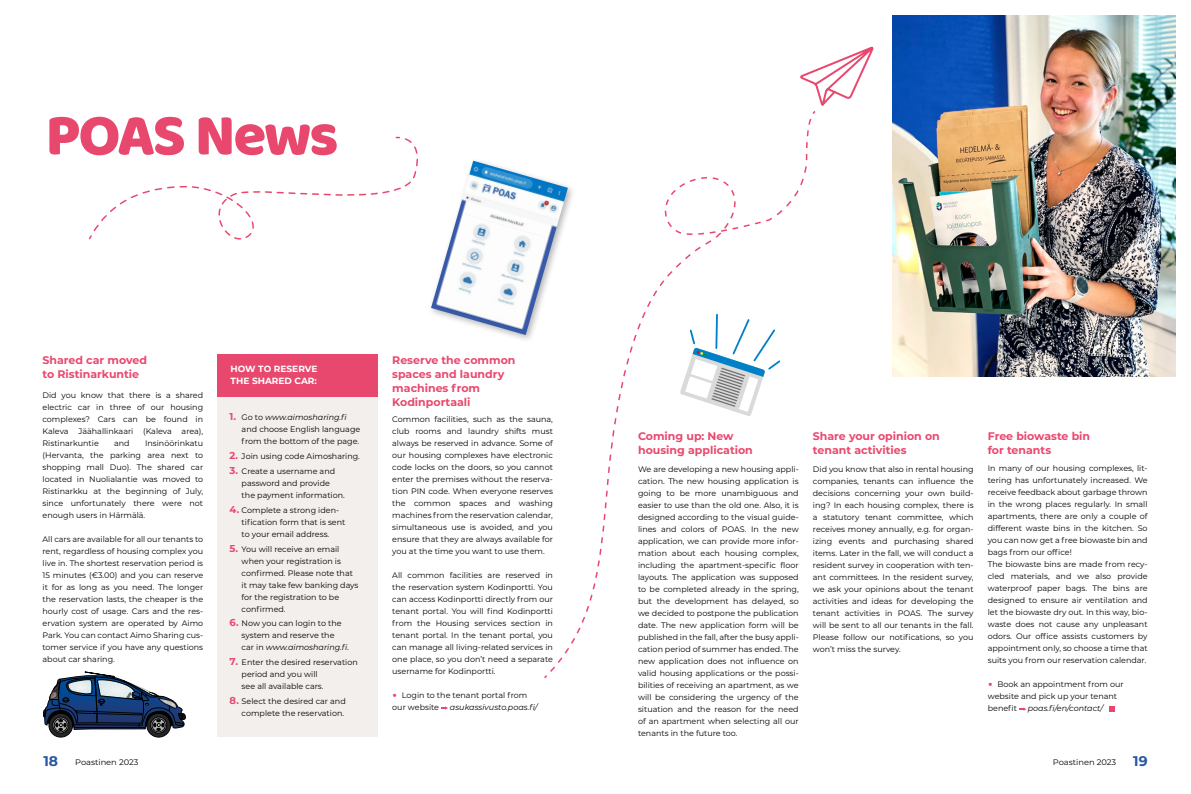
<style>
.page{position:relative;width:1191px;height:794px;background:#fff}
.page>*{position:absolute;margin:0;border:0;box-sizing:border-box;transform-origin:0 0}
.t1{font:60px "Baloo Bhaijaan";letter-spacing:-.04em;color:#e9486e}
.t2{font:700 11px/14px "Montserrat";color:#e9486e}
.t3{font:700 9px/12px "Montserrat";color:#fff}
.t4{font:8px/12px "Montserrat";color:#000}
.t5{font:italic 8px "Montserrat";color:#000}
.t6{font:8px "Montserrat";color:#000;scale:1.04 1}
.s1{font-weight:700;font-size:10px;color:#e9486e}
.s2{font-style:italic}
.s3{font-weight:700;font-size:16px;color:#e9486e}
.s4{font-weight:700;font-size:14px;color:#2858a5}
</style>
<div class="page">
<svg style="left:88px;top:136px;width:330px;height:104px"></svg>
<svg style="left:800px;top:46px;width:74px;height:60px"></svg>
<svg style="left:544px;top:110px;width:272px;height:569px"></svg>
<img style="left:892px;top:16px;width:283px;height:360px">
<div style="left:427px;top:157px;width:149px;height:186px;background:#fff"></div>
<img style="left:431px;top:161px;width:137px;height:174px">
<svg style="left:147px;top:713px;width:23px;height:24px"></svg>
<div style="left:147px;top:713px;width:24px;height:24px;border:1px solid #010202;border-radius:50%"></div>
<div style="left:151px;top:717px;width:16px;height:16px;border:1px solid #010202;border-radius:50%"></div>
<div style="left:152px;top:718px;width:13px;height:14px;border:1px solid #010202;border-radius:50%"></div>
<svg style="left:49px;top:713px;width:24px;height:24px"></svg>
<div style="left:49px;top:713px;width:24px;height:24px;border:1px solid #010202;border-radius:50%"></div>
<div style="left:53px;top:717px;width:16px;height:16px;border:1px solid #010202;border-radius:50%"></div>
<div style="left:54px;top:718px;width:13px;height:14px;border:1px solid #010202;border-radius:50%"></div>
<svg style="left:43px;top:672px;width:142px;height:59px"></svg>
<svg style="left:680px;top:313px;width:102px;height:103px"></svg>
<div style="left:217px;top:376px;width:161px;height:361px;background:#f2efed"></div>
<div style="left:217px;top:354px;width:161px;height:42px;background:#e9486e"></div>
<svg style="left:1019px;top:707px;width:7px;height:4px"></svg>
<svg style="left:441px;top:706px;width:7px;height:4px"></svg>
<svg style="left:1109px;top:706px;width:5px;height:5px"></svg>
<h1 class="t1" style="left:46px;top:91px;width:294px">POAS News</h1>
<h2 class="t2" style="left:43px;top:352px;width:106px">Shared car moved to Ristinarkuntie</h2>
<p class="t4" style="left:43px;top:389px;width:162px;text-align:justify">Did you know that there is a shared electric car in three of our housing complexes? Cars can be found in Kaleva Jäähallinkaari (Kaleva area), Ristinarkuntie</p>
<p class="t4" style="left:43px;top:437px;width:162px;text-align:justify;text-indent:102px">Insinöörinkatu (Hervanta, the parking area next to shopping mall Duo). The shared car located in Nuolialantie was moved to Ristinarkku at the beginning of July, since unfortunately there were not enough users in Härmälä.</p>
<p class="t4" style="left:43px;top:533px;width:162px;text-align:justify">All cars are available for all our tenants to rent, regardless of housing complex you live in. The shortest reservation period is 15 minutes (€3.00) and you can reserve it for as long as you need. The longer the reservation lasts, the cheaper is the hourly cost of usage. Cars and the res&shy;ervation system are operated by Aimo Park. You can contact Aimo Sharing cus&shy;tomer service if you have any questions about car sharing.</p>
<p class="t4" style="left:114px;top:437px;width:17px">and</p>
<p class="t3" style="left:230px;top:362px;width:88px">HOW TO RESERVE<br>THE SHARED CAR:</p>
<p class="t4" style="left:242px;top:411px;width:120px;text-indent:-12px"><span class="s1">1.</span> Go to <span class="s2">www.aimosharing.fi </span>and choose English language from the bottom of the page.</p>
<p class="t4" style="left:230px;top:450px;width:132px"><span class="s1">2.</span> Join using code Aimosharing.</p>
<p class="t4" style="left:242px;top:465px;width:105px;text-indent:-12px"><span class="s1">3.</span> Create a username and password and provide the payment information.</p>
<p class="t4" style="left:242px;top:503px;width:105px;text-indent:-12px"><span class="s1">4.</span> Complete a strong iden&shy;tification form that is sent to your email address.</p>
<p class="t4" style="left:242px;top:542px;width:118px;text-indent:-12px"><span class="s1">5.</span> You will receive an email when your registration is confirmed. Please note that it may take few banking days for the registration to be confirmed.</p>
<p class="t4" style="left:242px;top:617px;width:109px;text-indent:-12px"><span class="s1">6.</span> Now you can login to the system and reserve the<br>car in <span class="s2">www.aimosharing.fi.</span></p>
<p class="t4" style="left:242px;top:656px;width:118px;text-indent:-12px"><span class="s1">7.</span> Enter the desired reservation period and you will<br>see all available cars.</p>
<p class="t4" style="left:230px;top:695px;width:118px;text-align:right"><span class="s1">8.</span> Select the desired car and complete the reservation.</p>
<h2 class="t2" style="left:392px;top:352px;width:125px">Reserve the common spaces and laundry machines from<br>Kodinportaali</h2>
<p class="t4" style="left:392px;top:413px;width:162px;text-align:justify">Common facilities, such as the sauna, club rooms and laundry shifts must always be reserved in advance. Some of our housing complexes have electronic code locks on the doors, so you cannot enter the premises without the reserva&shy;tion PIN code. When everyone reserves the common spaces and washing machines from the reservation calendar, simultaneous use is avoided, and you ensure that they are always available for you at the time you want to use them.</p>
<p class="t4" style="left:392px;top:569px;width:162px;text-align:justify">All common facilities are reserved in the reservation system Kodinportti. You can access Kodinportti directly from our tenant portal. You will find Kodinportti from the Housing services section in tenant portal. In the tenant portal, you can manage all living-related services in one place, so you don’t need a separate username for Kodinportti.</p>
<p class="t4" style="left:392px;top:689px;width:137px"><span class="s3">·</span> Login to the tenant portal from our website</p>
<p class="t5" style="left:450px;top:702px;width:89px">asukassivusto.poas.fi/</p>
<h2 class="t2" style="left:638px;top:428px;width:116px">Coming up: New housing application</h2>
<p class="t4" style="left:638px;top:462px;width:162px;text-align:justify">We are developing a new housing appli&shy;cation. The new housing application is going to be more unambiguous and easier to use than the old one. Also, it is designed according to the visual guide&shy;lines and colors of POAS. In the new application, we can provide more infor&shy;mation about each housing complex, including the apartment-specific floor layouts. The application was supposed to be completed already in the spring, but the development has delayed, so we decided to postpone the publication date. The new application form will be published in the fall, after the busy appli&shy;cation period of summer has ended. The new application does not influence on valid housing applications or the possi&shy;bilities of receiving an apartment, as we will be considering the urgency of the situation and the reason for the need of an apartment when selecting all our tenants in the future too.</p>
<h2 class="t2" style="left:813px;top:428px;width:128px">Share your opinion on tenant activities</h2>
<p class="t4" style="left:813px;top:462px;width:162px;text-align:justify">Did you know that also in rental housing companies, tenants can influence the decisions concerning your own build&shy;ing? In each housing complex, there is a statutory tenant committee, which receives money annually, e.g. for organ&shy;izing events and purchasing shared items. Later in the fall, we will conduct a resident survey in cooperation with ten&shy;ant committees. In the resident survey, we ask your opinions about the tenant activities and ideas for developing the tenant activities in POAS. The survey will be sent to all our tenants in the fall.<br>Please follow our notifications, so you won’t miss the survey.</p>
<h2 class="t2" style="left:987px;top:428px;width:104px">Free biowaste bin for tenants</h2>
<p class="t4" style="left:987px;top:462px;width:161px">In many of our housing complexes, lit&shy;tering has unfortunately increased. We receive feedback about garbage thrown in the wrong places regularly. In small apartments, there are only a couple of different waste bins in the kitchen. So you can now get a free biowaste bin and bags from our office!<br>The biowaste bins are made from recy&shy;cled materials, and we also provide waterproof paper bags. The bins are designed to ensure air ventilation and let the biowaste dry out. In this way, bio&shy;waste does not cause any unpleasant odors. Our office assists customers by appointment only, so choose a time that suits you from our reservation calendar.</p>
<p class="t4" style="left:987px;top:678px;width:138px"><span class="s3">·</span> Book an appointment from our website and pick up your tenant benefit</p>
<p class="t5" style="left:1027px;top:703px;width:77px">poas.fi/en/contact/</p>
<p class="t6" style="left:43px;top:756px;width:93px"><span class="s4">18</span> Poastinen 2023</p>
<p class="t6" style="left:1053px;top:756px;width:92px">Poastinen 2023 <span class="s4">19</span></p>
</div>
